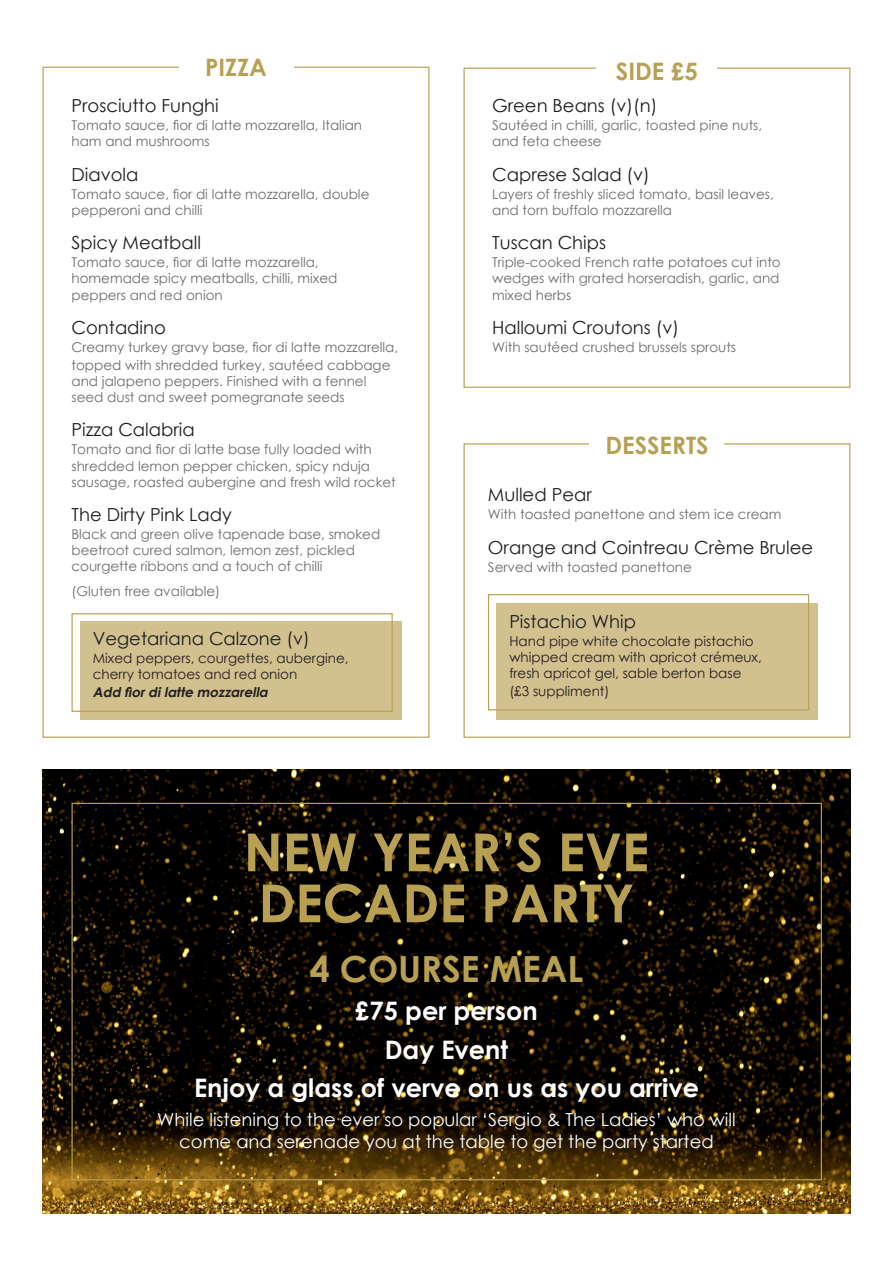
<style>
.page{position:relative;width:893px;height:1263px;background:#fff}
.page>*{position:absolute;margin:0;border:0;box-sizing:border-box;transform-origin:0 0}
.t1{font:700 52.5px/51px "Century Gothic";color:#b8a053}
.t2{font:700 36px "Century Gothic";color:#b8a053}
.t3{font:700 25.5px "Century Gothic";color:#fff}
.t4{font:700 24px "Century Gothic";color:#b8a053}
.t5{font:18px "Century Gothic";color:#1c1e20}
.t6{font:18px/21.6px "Century Gothic";color:#fff;text-align:center}
.t7{font:13.5px/16.2px "Century Gothic";color:#6c6d70}
.t8{font:13.5px/16.2px "Century Gothic";color:#231f20}
.t9{font:italic 700 13.5px "Century Gothic";color:#231f20}
</style>
<div class="page">
<img style="left:43px;top:770px;width:807px;height:443px">
<div style="left:80px;top:621px;width:321px;height:99px;background:#d2c08f"></div>
<div style="left:496px;top:603px;width:322px;height:117px;background:#d2c08f"></div>
<div style="left:72px;top:613px;width:321px;height:99px;border:1px solid #b8a053"></div>
<div style="left:488px;top:594px;width:321px;height:116px;border:1px solid #b8a053"></div>
<div style="left:463px;top:68px;width:387px;height:320px;border:1px solid #b8a053"></div>
<div style="left:597px;top:53px;width:120px;height:37px;background:#fff"></div>
<div style="left:463px;top:443px;width:387px;height:295px;border:1px solid #b8a053"></div>
<div style="left:590px;top:429px;width:134px;height:35px;background:#fff"></div>
<p class="t4" style="left:205px;top:49px;width:63px">PIZZA</p>
<p class="t5" style="left:72px;top:93px;width:149px">Prosciutto Funghi</p>
<p class="t7" style="left:72px;top:117px;width:292px">Tomato sauce, fior di latte mozzarella, Italian ham and mushrooms</p>
<p class="t5" style="left:72px;top:162px;width:68px">Diavola</p>
<p class="t7" style="left:72px;top:186px;width:299px">Tomato sauce, fior di latte mozzarella, double pepperoni and chilli</p>
<p class="t5" style="left:72px;top:230px;width:131px">Spicy Meatball</p>
<p class="t7" style="left:72px;top:254px;width:267px">Tomato sauce, fior di latte mozzarella, homemade spicy meatballs, chilli, mixed peppers and red onion</p>
<p class="t5" style="left:72px;top:315px;width:96px">Contadino</p>
<p class="t7" style="left:72px;top:339px;width:328px">Creamy turkey gravy base, fior di latte mozzarella,</p>
<p class="t7" style="left:72px;top:356px;width:320px">topped with shredded turkey, sautéed cabbage and jalapeno peppers. Finished with a fennel seed dust and sweet pomegranate seeds</p>
<p class="t5" style="left:72px;top:417px;width:125px">Pizza Calabria</p>
<p class="t7" style="left:72px;top:441px;width:326px">Tomato and fior di latte base fully loaded with shredded lemon pepper chicken, spicy nduja sausage, roasted aubergine and fresh wild rocket</p>
<p class="t5" style="left:72px;top:502px;width:162px">The Dirty Pink Lady</p>
<p class="t7" style="left:72px;top:526px;width:310px">Black and green olive tapenade base, smoked beetroot cured salmon, lemon zest, pickled courgette ribbons and a touch of chilli</p>
<p class="t7" style="left:72px;top:583px;width:150px">(Gluten free available)</p>
<p class="t5" style="left:93px;top:626px;width:219px">Vegetariana Calzone (v)</p>
<p class="t8" style="left:93px;top:650px;width:257px">Mixed peppers, courgettes, aubergine, cherry tomatoes and red onion</p>
<p class="t9" style="left:93px;top:682px;width:180px">Add fiordilatte mozzarella</p>
<p class="t4" style="left:616px;top:53px;width:84px">SIDE £5</p>
<p class="t5" style="left:492px;top:93px;width:167px">Green Beans (v)(n)</p>
<p class="t7" style="left:492px;top:117px;width:272px">Sautéed in chilli, garlic, toasted pine nuts, and feta cheese</p>
<p class="t5" style="left:492px;top:162px;width:159px">Caprese Salad (v)</p>
<p class="t7" style="left:492px;top:186px;width:283px">Layers of freshly sliced tomato, basil leaves, and torn buffalo mozzarella</p>
<p class="t5" style="left:492px;top:230px;width:115px">Tuscan Chips</p>
<p class="t7" style="left:492px;top:254px;width:290px;text-align:justify">Triple-cooked French ratte potatoes cut into wedges with grated horseradish, garlic, and mixed herbs</p>
<p class="t5" style="left:492px;top:315px;width:188px">Halloumi Croutons (v)</p>
<p class="t7" style="left:492px;top:339px;width:246px">With sautéed crushed brussels sprouts</p>
<p class="t4" style="left:605px;top:427px;width:105px">DESSERTS</p>
<p class="t5" style="left:488px;top:482px;width:105px">Mulled Pear</p>
<p class="t7" style="left:488px;top:506px;width:295px">With toasted panettone and stem ice cream</p>
<p class="t5" style="left:488px;top:535px;width:327px">Orange and Cointreau Crème Brulee</p>
<p class="t7" style="left:488px;top:558px;width:205px">Served with toasted panettone</p>
<p class="t5" style="left:509px;top:609px;width:128px">Pistachio Whip</p>
<p class="t8" style="left:509px;top:633px;width:254px">Hand pipe white chocolate pistachio whipped cream with apricot crémeux, fresh apricot gel, sable berton base</p>
<p class="t8" style="left:509px;top:683px;width:102px">(£3 suppliment)</p>
<p class="t1" style="left:244px;top:824px;width:407px">NEW YEAR’S EVE<br>DECADE PARTY</p>
<p class="t2" style="left:310px;top:941px;width:275px">4 COURSE MEAL</p>
<p class="t3" style="left:355px;top:992px;width:184px">£75 per person</p>
<p class="t3" style="left:385px;top:1030px;width:125px">Day Event</p>
<p class="t3" style="left:194px;top:1068px;width:506px">Enjoy a glass of verve on us as you arrive</p>
<p class="t6" style="left:157px;top:1109px;width:580px">While listening to the ever so popular ‘Sergio &amp; The Ladies’ who will come and serenade you at the table to get the party started</p>
</div>
